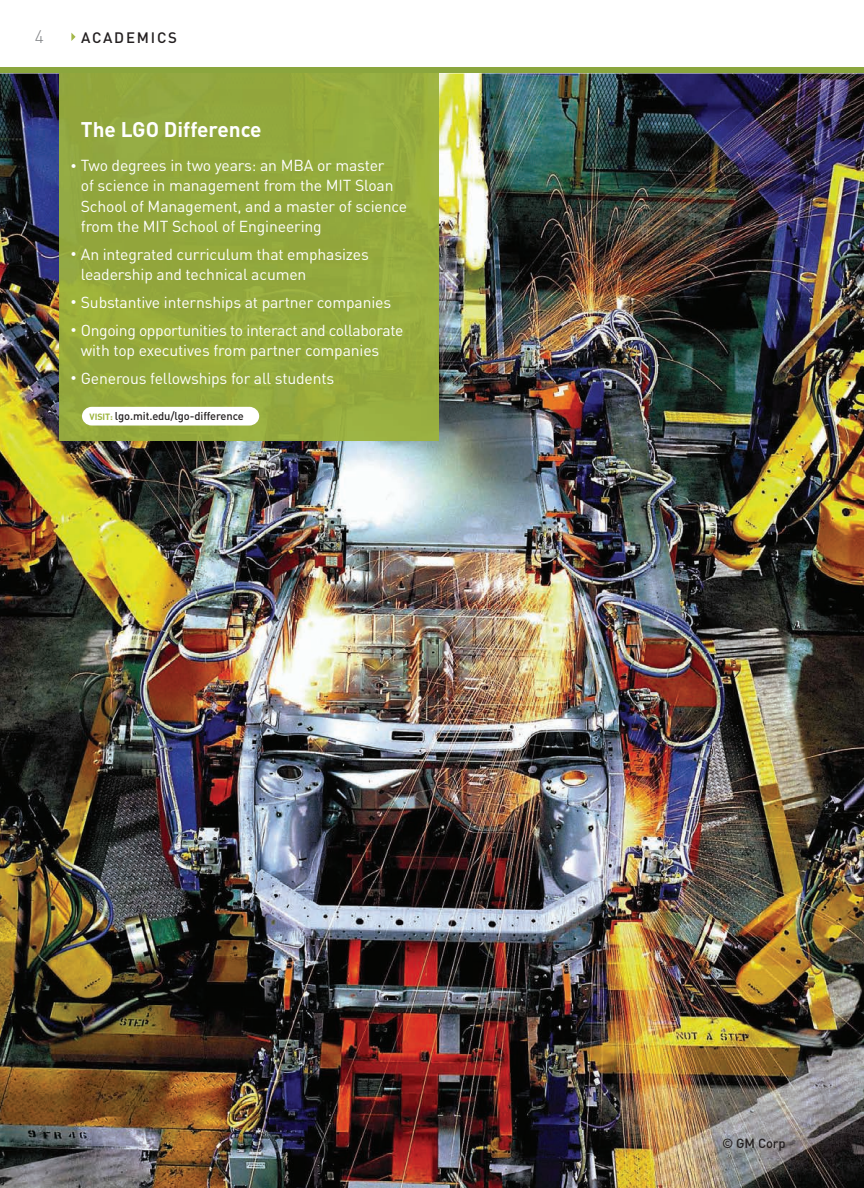
<style>
.page{position:relative;width:864px;height:1188px;background:#fff}
.page>*{position:absolute;margin:0;border:0;box-sizing:border-box;transform-origin:0 0}
.t1{font:700 21px "DIN";color:#fff}
.t2{font:300 18px "DIN";color:#808285}
.t3{font:15.75px/20.2px "DIN";letter-spacing:-.01em;color:#fff}
.t4{font:500 15px "DIN";letter-spacing:.12em;color:#231f20}
.t5{font:500 13.2px "DIN";color:#231f20}
.t6{font:500 11.25px "DIN";letter-spacing:-.01em;color:#231f20}
.s1{font-size:12px}
.s2{font-weight:700;font-size:9px;color:#9bb33b}
</style>
<div class="page">
<img style="left:0;top:73px;width:864px;height:1115px">
<img style="left:59px;top:73px;width:380px;height:367px">
<div style="left:0;top:68px;width:864px;height:5px;background:#8ba63e"></div>
<svg style="left:71px;top:33px;width:5px;height:8px"></svg>
<svg style="left:82px;top:407px;width:177px;height:19px"></svg>
<p class="t2" style="left:35px;top:25px;width:11px">4</p>
<p class="t4" style="left:81px;top:28px;width:98px">ACADEMICS</p>
<h1 class="t1" style="left:81px;top:116px;width:182px">The LGO Difference</h1>
<p class="t3" style="left:81px;top:155px;width:328px;text-indent:-11px"><span class="s1">•</span> Two degrees in two years: an MBA or master<br>of science in management from the MIT Sloan School of Management, and a master of science from the MIT School of Engineering</p>
<p class="t3" style="left:81px;top:244px;width:290px;text-indent:-11px"><span class="s1">•</span> An integrated curriculum that emphasizes leadership and technical acumen</p>
<p class="t3" style="left:70px;top:292px;width:322px"><span class="s1">•</span> Substantive internships at partner companies</p>
<p class="t3" style="left:81px;top:319px;width:324px;text-indent:-11px"><span class="s1">•</span> Ongoing opportunities to interact and collaborate with top executives from partner companies</p>
<p class="t3" style="left:70px;top:368px;width:266px"><span class="s1">•</span> Generous fellowships for all students</p>
<p class="t6" style="left:90px;top:409px;width:156px"><span class="s2">VISIT:</span> lgo.mit.edu/lgo-difference</p>
<p class="t5" style="left:722px;top:1134px;width:65px">© GM Corp</p>
</div>
